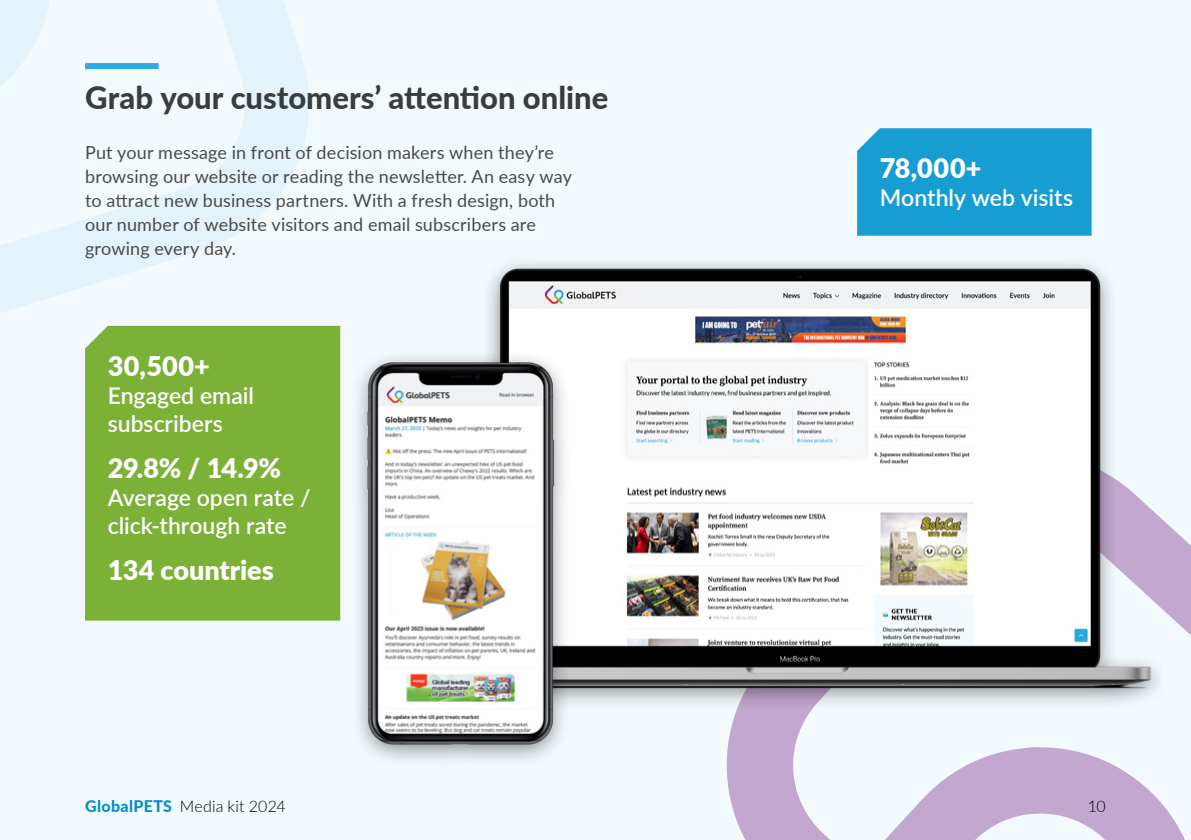
<style>
.page{position:relative;width:1191px;height:840px;background:#fff}
.page>*{position:absolute;margin:0;border:0;box-sizing:border-box;transform-origin:0 0}
.t1{font:800 31px "Lato";color:#3c3c3b}
.t2{font:900 27px "Lato";color:#fff}
.t3{font:600 23px/28px "Lato";color:#fff}
.t4{font:18px/24px "Lato";letter-spacing:.01em;color:#4a4a49}
.t5{font:300 16px "Lato";letter-spacing:.01em;color:#000}
.s1{font-weight:800;color:#0090c8}
</style>
<div class="page">
<div style="left:0;top:0;width:1191px;height:839px;background:#f3fafe"></div>
<div style="left:857px;top:128px;width:234px;height:107px;background:#169dd2"></div>
<div style="left:85px;top:325px;width:235px;height:295px;background:#7cb137"></div>
<svg style="left:726px;top:740px;width:459px;height:99px"></svg>
<svg style="left:1162px;top:519px;width:29px;height:116px;fill:#c3a7ce"></svg>
<img style="left:488px;top:262px;width:674px;height:470px">
<svg style="left:216px;top:0;width:93px;height:126px;fill:#e3f3fb"></svg>
<svg style="left:0;top:0;width:50px;height:18px"></svg>
<svg style="left:0;top:18px;width:307px;height:351px"></svg>
<img style="left:320px;top:320px;width:263px;height:440px">
<div style="left:85px;top:63px;width:74px;height:6px;background:#2eaae0"></div>
<h1 class="t1" style="left:85px;top:74px;width:525px">Grab your customers’ attention online</h1>
<p class="t4" style="left:85px;top:139px;width:488px">Put your message in front of decision makers when they’re browsing our website or reading the newsletter. An easy way to attract new business partners. With a fresh design, both our number of website visitors and email subscribers are growing every day.</p>
<h2 class="t2" style="left:108px;top:345px;width:104px">30,500+</h2>
<p class="t3" style="left:108px;top:380px;width:148px">Engaged email subscribers</p>
<h2 class="t2" style="left:108px;top:447px;width:175px">29.8% / 14.9%</h2>
<p class="t3" style="left:108px;top:482px;width:204px">Average open rate / click-through rate</p>
<h2 class="t2" style="left:108px;top:549px;width:167px">134 countries</h2>
<h2 class="t2" style="left:879px;top:148px;width:103px">78,000+</h2>
<p class="t3" style="left:879px;top:183px;width:195px">Monthly web visits</p>
<p class="t5" style="left:85px;top:794px;width:202px"><span class="s1">GlobalPETS</span> Media kit 2024</p>
<p class="t5" style="left:1088px;top:794px;width:19px">10</p>
</div>
